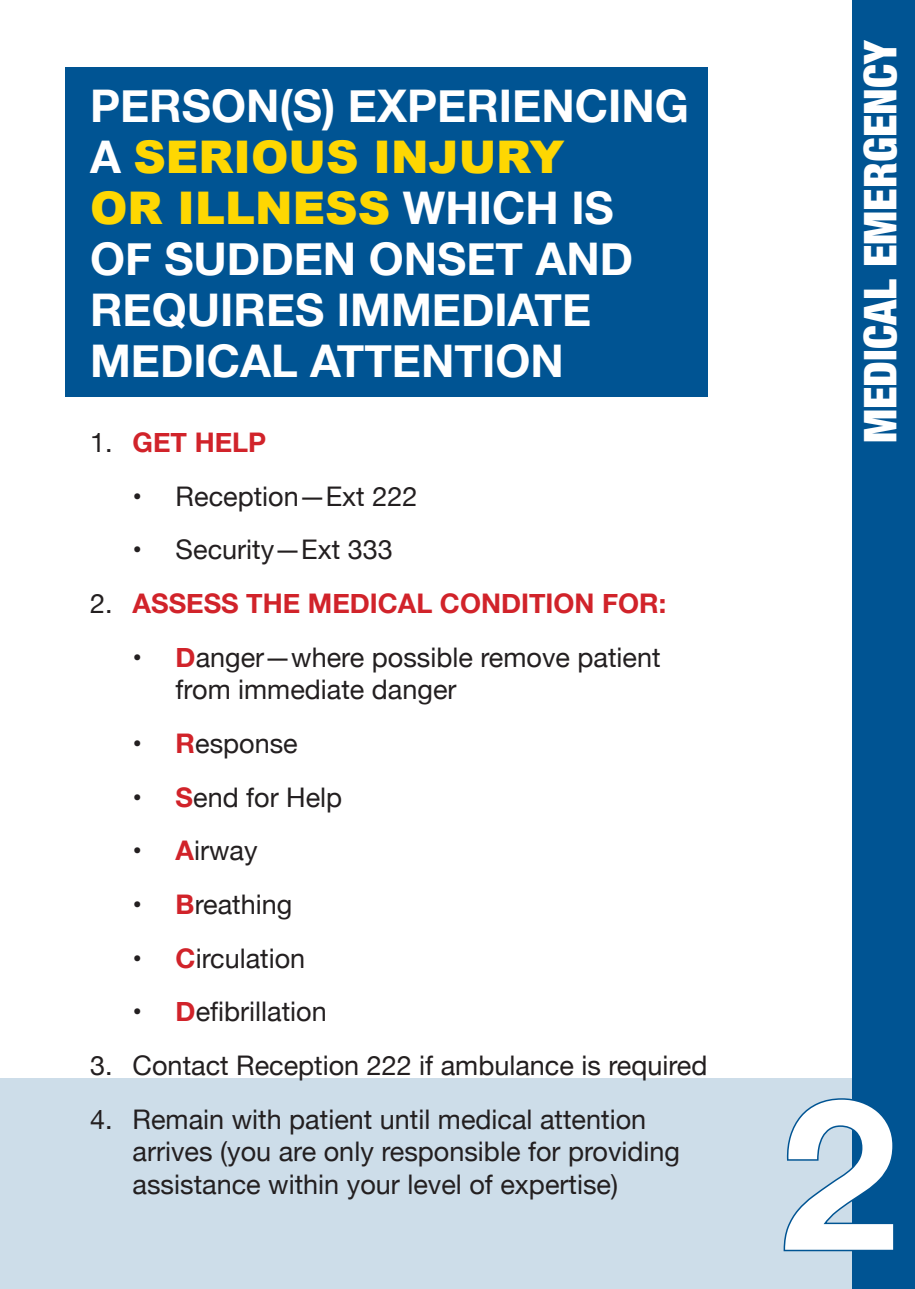
<style>
.page{position:relative;width:915px;height:1289px;background:#fff}
.page>*{position:absolute;margin:0;border:0;box-sizing:border-box;transform-origin:0 0}
.Page_number{font:700 210px "Helvetica Neue";color:#fff}
.Inside_box{font:700 45px/51px "Helvetica Neue";color:#fff}
.TABS{font:900 condensed 45px "Helvetica Neue";color:#fff}
.Paragraph_Style_1{font:27px/32.4px "Helvetica Neue";color:#231f20}
.Paragraph_Style_1-2{font:700 27px "Helvetica Neue";color:#d1232a}
.s1{font-family:"Arial";font-weight:900;color:#fed702}
.s2{font-weight:400;color:#231f20}
.s3{font-weight:700;color:#d1232a}
</style>
<div class="page">
<div style="left:0;top:1078px;width:914px;height:210px;background:#cddde9"></div>
<div style="left:852px;top:0;width:62px;height:1288px;background:#005493"></div>
<div style="left:65px;top:67px;width:642px;height:329px;background:#005493"></div>
<svg style="left:783px;top:1098px;width:69px;height:154px"></svg>
<p class="Inside_box" style="left:90px;top:82px;width:600px">PERSON(S) EXPERIENCING<br>A <span class="s1">SERIOUS INJURY<br>OR ILLNESS</span> WHICH IS<br>OF SUDDEN ONSET AND<br>REQUIRES IMMEDIATE<br>MEDICAL ATTENTION</p>
<p class="Paragraph_Style_1-2" style="left:90px;top:421px;width:178px"><span class="s2">1.</span> GET HELP</p>
<p class="Paragraph_Style_1" style="left:133px;top:481px;width:286px">• Reception—Ext 222</p>
<p class="Paragraph_Style_1" style="left:133px;top:535px;width:262px">• Security—Ext 333</p>
<p class="Paragraph_Style_1-2" style="left:90px;top:582px;width:577px"><span class="s2">2.</span> ASSESS THE MEDICAL CONDITION FOR:</p>
<p class="Paragraph_Style_1" style="left:176px;top:642px;width:486px;text-indent:-43px">• <span class="s3">D</span>anger—where possible remove patient from immediate danger</p>
<p class="Paragraph_Style_1" style="left:133px;top:728px;width:166px">• <span class="s3">R</span>esponse</p>
<p class="Paragraph_Style_1" style="left:133px;top:782px;width:211px">• <span class="s3">S</span>end for Help</p>
<p class="Paragraph_Style_1" style="left:133px;top:836px;width:126px">• <span class="s3">A</span>irway</p>
<p class="Paragraph_Style_1" style="left:133px;top:889px;width:161px">• <span class="s3">B</span>reathing</p>
<p class="Paragraph_Style_1" style="left:133px;top:943px;width:174px">• <span class="s3">C</span>irculation</p>
<p class="Paragraph_Style_1" style="left:133px;top:997px;width:195px">• <span class="s3">D</span>efibrillation</p>
<p class="Paragraph_Style_1" style="left:90px;top:1050px;width:618px">3. Contact Reception 222 if ambulance is required</p>
<p class="Paragraph_Style_1" style="left:133px;top:1104px;width:549px;text-indent:-43px">4. Remain with patient until medical attention arrives (you are only responsible for providing assistance within your level of expertise)</p>
<p class="TABS" style="left:843px;top:443px;width:405px;rotate:-90deg">MEDICAL EMERGENCY</p>
<p class="Page_number" style="left:780px;top:1010px;width:118px">2</p>
</div>
